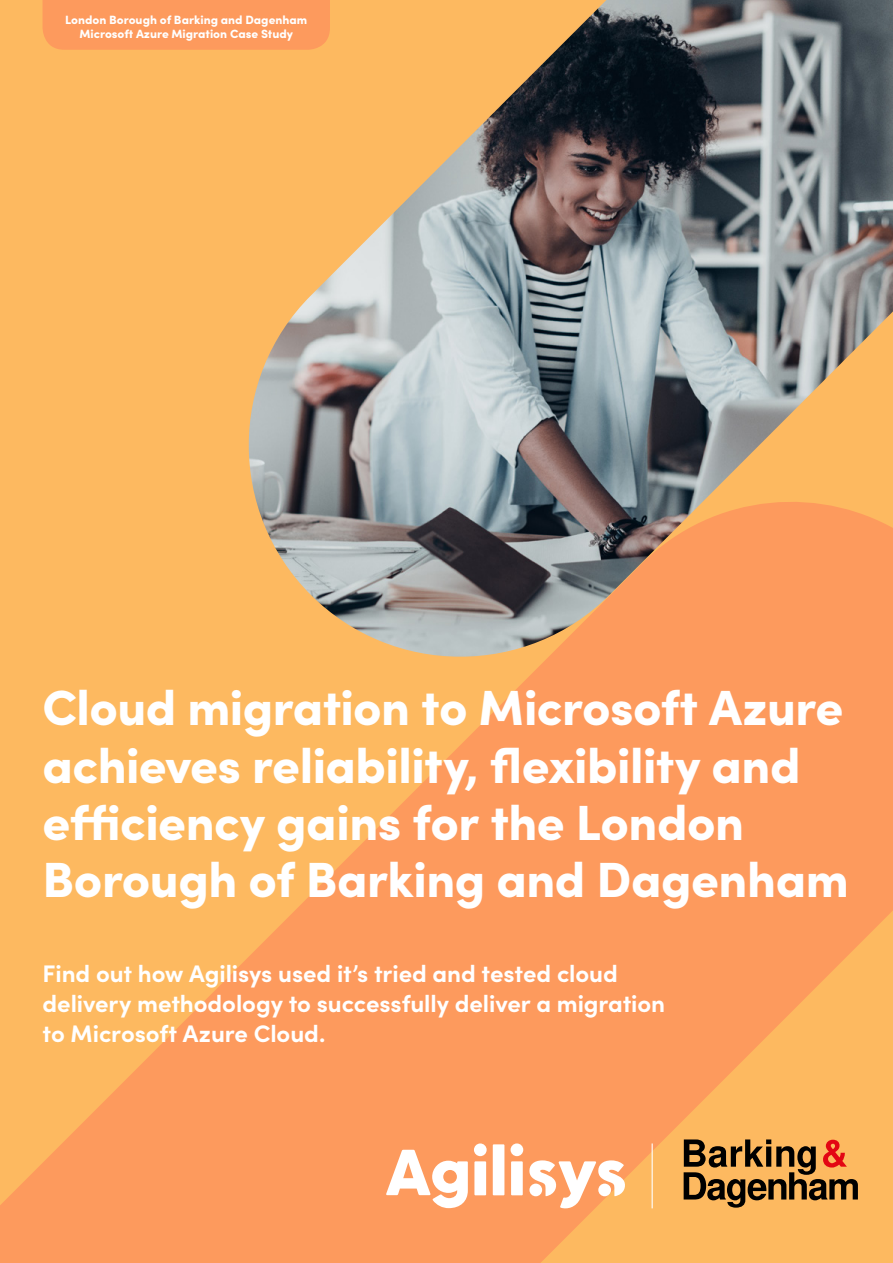
<style>
.page{position:relative;width:893px;height:1263px;background:#fdb960}
.page>*{position:absolute;margin:0;border:0;box-sizing:border-box;transform-origin:0 0}
.t1{font:900 49.5px/57px "Sofia Pro";letter-spacing:-.01em;color:#fff}
.t2{font:700 24px/30px "Sofia Pro";letter-spacing:-.005em;color:#fff}
.t3{font:900 12px/14.4px "Sofia Pro";color:#fff;text-align:center}
</style>
<div class="page">
<svg style="left:0;top:658px;width:893px;height:605px;fill:#fd9a5d"></svg>
<div style="left:43px;top:0;width:204px;height:50px;background:#fd9a5d"></div>
<img style="left:247px;top:0;width:646px;height:658px">
<div style="left:493px;top:1144px;width:11px;height:51px;background:#fff"></div>
<div style="left:474px;top:1161px;width:12px;height:34px;background:#fff"></div>
<div style="left:511px;top:1161px;width:12px;height:34px;background:#fff"></div>
<div style="left:510px;top:1143px;width:13px;height:13px;background:#fff;border-radius:50%"></div>
<div style="left:474px;top:1143px;width:13px;height:13px;background:#fff;border-radius:50%"></div>
<svg style="left:529px;top:1160px;width:96px;height:48px;background:#fdcba9"></svg>
<svg style="left:386px;top:1150px;width:82px;height:58px;background:#fdcaab"></svg>
<hr style="left:652px;top:1143px;width:1px;height:65px;background:#fff">
<svg style="left:684px;top:1139px;width:174px;height:68px"></svg>
<p class="t3" style="left:65px;top:11px;width:244px">London Borough of Barking and Dagenham<br>Microsoft Azure Migration Case Study</p>
<p class="t1" style="left:43px;top:675px;width:808px">Cloud migration to Microsoft Azure achieves reliability, flexibility and efficiency gains for the London Borough of Barking and Dagenham</p>
<p class="t2" style="left:43px;top:956px;width:624px">Find out how Agilisys used it’s tried and tested cloud delivery methodology to successfully deliver a migration to Microsoft Azure Cloud.</p>
</div>
